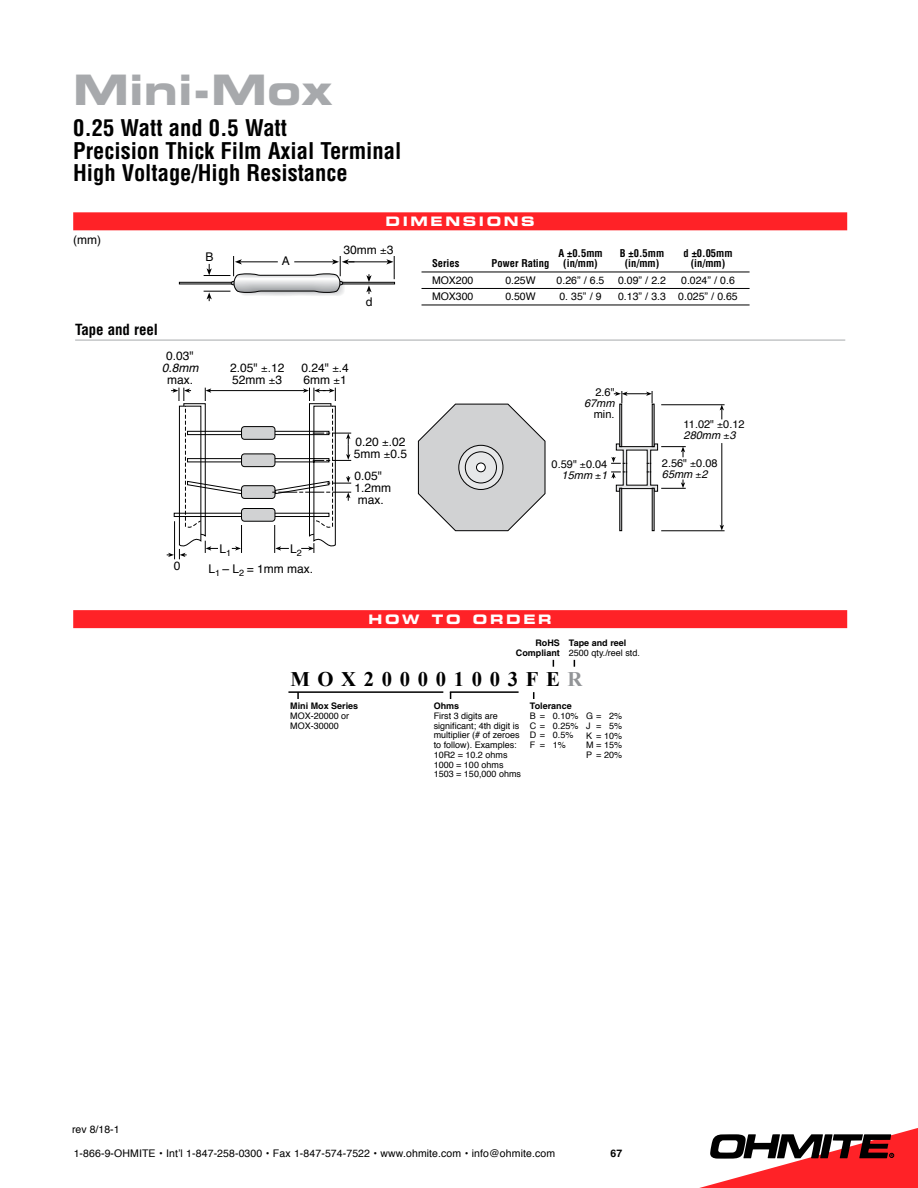
<style>
.page{position:relative;width:918px;height:1188px;background:#fff}
.page>*{position:absolute;margin:0;border:0;box-sizing:border-box;transform-origin:0 0}
.t1{font:42px "Eurostile Bold Extended Two";color:#a7a9ac}
.t2{font:700 condensed 22.5px/22.5px "Helvetica";color:#000}
.t3{font:700 20.7px "Times New Roman";letter-spacing:.37em;color:#000}
.t4{font:700 condensed 15px "Helvetica";letter-spacing:-.005em;color:#000}
.t5{font:13.05px "Eurostile Bold Extended Two";letter-spacing:.2em;color:#fff}
.t6{font:12px/12px "Helvetica";color:#000}
.t7{font:italic 12px "Helvetica";color:#000}
.t8{font:10.95px "Helvetica";color:#000}
.t9{font:italic 10.95px "Helvetica";color:#000}
.t10{font:10.5px "Helvetica";letter-spacing:.01em;color:#000}
.t11{font:700 condensed 10.5px "Helvetica";color:#000}
.t12{font:700 10.5px "Helvetica";color:#000}
.t13{font:9px/9.8px "Helvetica";color:#000}
.t14{font:700 9px/9.8px "Helvetica";color:#000;text-align:right}
.s1{color:#929497}
</style>
<div class="page">
<svg style="left:699px;top:1128px;width:219px;height:60px"></svg>
<hr style="left:662px;top:405px;width:62px;height:1px;background:#000">
<hr style="left:662px;top:531px;width:62px;height:1px;background:#000">
<hr style="left:722px;top:443px;width:1px;height:83px;background:#000">
<svg style="left:720px;top:525px;width:4px;height:6px"></svg>
<div style="left:620px;top:404px;width:2px;height:43px;background:#d1d2d3;border:1px solid #000"></div>
<div style="left:620px;top:488px;width:2px;height:43px;background:#d1d2d3;border:1px solid #000"></div>
<hr style="left:652px;top:404px;width:2px;height:43px;background:#d1d2d3">
<hr style="left:652px;top:488px;width:2px;height:43px;background:#d1d2d3">
<svg style="left:611px;top:444px;width:74px;height:48px"></svg>
<svg style="left:614px;top:391px;width:39px;height:12px"></svg>
<svg style="left:418px;top:404px;width:127px;height:127px"></svg>
<svg style="left:459px;top:445px;width:44px;height:44px"></svg>
<div style="left:459px;top:445px;width:44px;height:45px;border:1px solid #000;border-radius:50%"></div>
<div style="left:465px;top:452px;width:31px;height:31px;background:#e6e7e8;border-radius:50%"></div>
<div style="left:465px;top:452px;width:32px;height:31px;border:1px solid #000;border-radius:50%"></div>
<div style="left:476px;top:463px;width:9px;height:9px;background:#fff;border-radius:50%"></div>
<div style="left:476px;top:463px;width:10px;height:9px;border:1px solid #000;border-radius:50%"></div>
<hr style="left:75px;top:340px;width:770px;height:1px;background:#a7a9ac">
<hr style="left:289px;top:691px;width:154px;height:2px;background:#000">
<svg style="left:297px;top:692px;width:2px;height:7px"></svg>
<hr style="left:451px;top:691px;width:67px;height:2px;background:#000">
<hr style="left:422px;top:272px;width:328px;height:1px;background:#000">
<hr style="left:422px;top:288px;width:328px;height:1px;background:#000">
<hr style="left:422px;top:305px;width:328px;height:1px;background:#000">
<hr style="left:179px;top:284px;width:216px;height:1px;background:#bbbcc0">
<div style="left:179px;top:282px;width:216px;height:2px;border:1px solid #000"></div>
<svg style="left:204px;top:256px;width:150px;height:45px"></svg>
<hr style="left:349px;top:261px;width:39px;height:1px;background:#000">
<svg style="left:366px;top:274px;width:6px;height:20px"></svg>
<div style="left:73px;top:212px;width:774px;height:18px;background:#ff2227"></div>
<div style="left:73px;top:610px;width:774px;height:18px;background:#ff2227"></div>
<svg style="left:167px;top:387px;width:184px;height:172px"></svg>
<svg style="left:718px;top:405px;width:6px;height:15px"></svg>
<svg style="left:381px;top:256px;width:14px;height:23px"></svg>
<h1 class="t1" style="left:73px;top:66px;width:261px">Mini-Mox</h1>
<h2 class="t2" style="left:73px;top:118px;width:330px">0.25 Watt and 0.5 Watt<br>Precision Thick Film Axial Terminal<br>High Voltage/High Resistance</h2>
<h3 class="t5" style="left:386px;top:214px;width:151px">DIMENSIONS</h3>
<h3 class="t6" style="left:73px;top:234px;width:29px">(mm)</h3>
<h3 class="t6" style="left:343px;top:244px;width:51px">30mm 3</h3>
<p class="t11" style="left:558px;top:249px;width:46px">A ±0.5mm</p>
<p class="t11" style="left:620px;top:249px;width:46px">B ±0.5mm</p>
<p class="t11" style="left:684px;top:249px;width:50px">d ±0.05mm</p>
<h3 class="t6" style="left:205px;top:251px;width:10px">B</h3>
<h3 class="t6" style="left:282px;top:255px;width:10px">A</h3>
<p class="t11" style="left:432px;top:259px;width:29px">Series</p>
<p class="t11" style="left:492px;top:259px;width:59px">Power Rating</p>
<p class="t11" style="left:563px;top:259px;width:36px">(in/mm)</p>
<p class="t11" style="left:625px;top:259px;width:36px">(in/mm)</p>
<p class="t11" style="left:691px;top:259px;width:36px">(in/mm)</p>
<p class="t10" style="left:432px;top:272px;width:43px">MOX200</p>
<p class="t10" style="left:505px;top:272px;width:32px">0.25W</p>
<p class="t10" style="left:557px;top:272px;width:49px">0.26” / 6.5</p>
<p class="t10" style="left:618px;top:272px;width:49px">0.09” / 2.2</p>
<p class="t10" style="left:681px;top:272px;width:55px">0.024” / 0.6</p>
<p class="t10" style="left:432px;top:289px;width:43px">MOX300</p>
<p class="t10" style="left:505px;top:289px;width:32px">0.50W</p>
<p class="t10" style="left:559px;top:289px;width:44px">0. 35” / 9</p>
<p class="t10" style="left:618px;top:289px;width:121px">0.13” / 3.3 0.025” / 0.65</p>
<h3 class="t6" style="left:366px;top:296px;width:8px">d</h3>
<h3 class="t4" style="left:75px;top:324px;width:84px">Tape and reel</h3>
<h3 class="t6" style="left:166px;top:350px;width:29px">0.03"</h3>
<h3 class="t7" style="left:162px;top:361px;width:40px">0.8mm</h3>
<h3 class="t6" style="left:167px;top:374px;width:28px">max.</h3>
<h3 class="t6" style="left:230px;top:362px;width:56px">2.05" .12<br>52mm 3</h3>
<h3 class="t6" style="left:301px;top:362px;width:49px">0.24" .4<br>6mm 1</h3>
<h3 class="t6" style="left:354px;top:436px;width:55px">0.20 .02<br>5mm 0.5</h3>
<h3 class="t6" style="left:354px;top:470px;width:38px">0.05"<br>1.2mm max.</h3>
<p class="t8" style="left:595px;top:384px;width:21px">2.6"</p>
<p class="t9" style="left:584px;top:397px;width:34px">67mm</p>
<p class="t8" style="left:594px;top:406px;width:22px">min.</p>
<p class="t8" style="left:552px;top:456px;width:57px">0.59" 0.04</p>
<p class="t9" style="left:562px;top:469px;width:49px">15mm 1</p>
<h3 class="t6" style="left:174px;top:560px;width:8px">0</h3>
<h3 class="t6" style="left:208px;top:540px;width:106px;line-height:19.2px;text-indent:82px">L<sub>2<br></sub>L<sub>1</sub> ñ L<sub>2</sub> = 1mm max.</h3>
<h3 class="t6" style="left:219px;top:543px;width:13px">L<sub>1</sub></h3>
<h3 class="t5" style="left:369px;top:612px;width:185px">HOW TO ORDER</h3>
<p class="t14" style="left:516px;top:639px;width:46px">RoHS<br>Compliant</p>
<h3 class="t3" style="left:290px;top:667px;width:294px">MOX200001003FE<span class="s1">R</span></h3>
<p class="t14" style="left:569px;top:639px;width:59px">Tape and reel</p>
<p class="t13" style="left:569px;top:648px;width:72px">2500 qty./reel std.</p>
<p class="t14" style="left:290px;top:702px;width:70px">Mini Mox Series</p>
<p class="t13" style="left:290px;top:711px;width:61px">MOX-20000 or<br>MOX-30000</p>
<p class="t14" style="left:434px;top:702px;width:27px">Ohms</p>
<p class="t13" style="left:434px;top:711px;width:89px">First 3 digits are significant; 4th digit is multiplier (# of zeroes to follow). Examples:<br>10R2 = 10.2 ohms<br>1000 = 100 ohms<br>1503 = 150,000 ohms</p>
<p class="t14" style="left:530px;top:702px;width:43px">Tolerance</p>
<p class="t13" style="left:530px;top:711px;width:50px">B = 0.10%<br>C = 0.25%<br>D = 0.5%<br>F = 1%</p>
<p class="t13" style="left:586px;top:711px;width:38px;text-align:justify">G = 2% J = 5% K = 10% M = 15% P = 20%</p>
<p class="t8" style="left:684px;top:418px;width:63px">11.02" 0.12</p>
<p class="t9" style="left:684px;top:429px;width:55px">280mm 3</p>
<p class="t8" style="left:662px;top:454px;width:57px">2.56" 0.08</p>
<p class="t9" style="left:662px;top:468px;width:49px">65mm 2</p>
<p class="t10" style="left:72px;top:1122px;width:49px">rev 8/18-1</p>
<p class="t10" style="left:74px;top:1145px;width:483px">1-866-9-OHMITE • Int’l 1-847-258-0300 • Fax 1-847-574-7522 • www.ohmite.com • info@ohmite.com</p>
<p class="t12" style="left:610px;top:1149px;width:13px">67</p>
</div>
